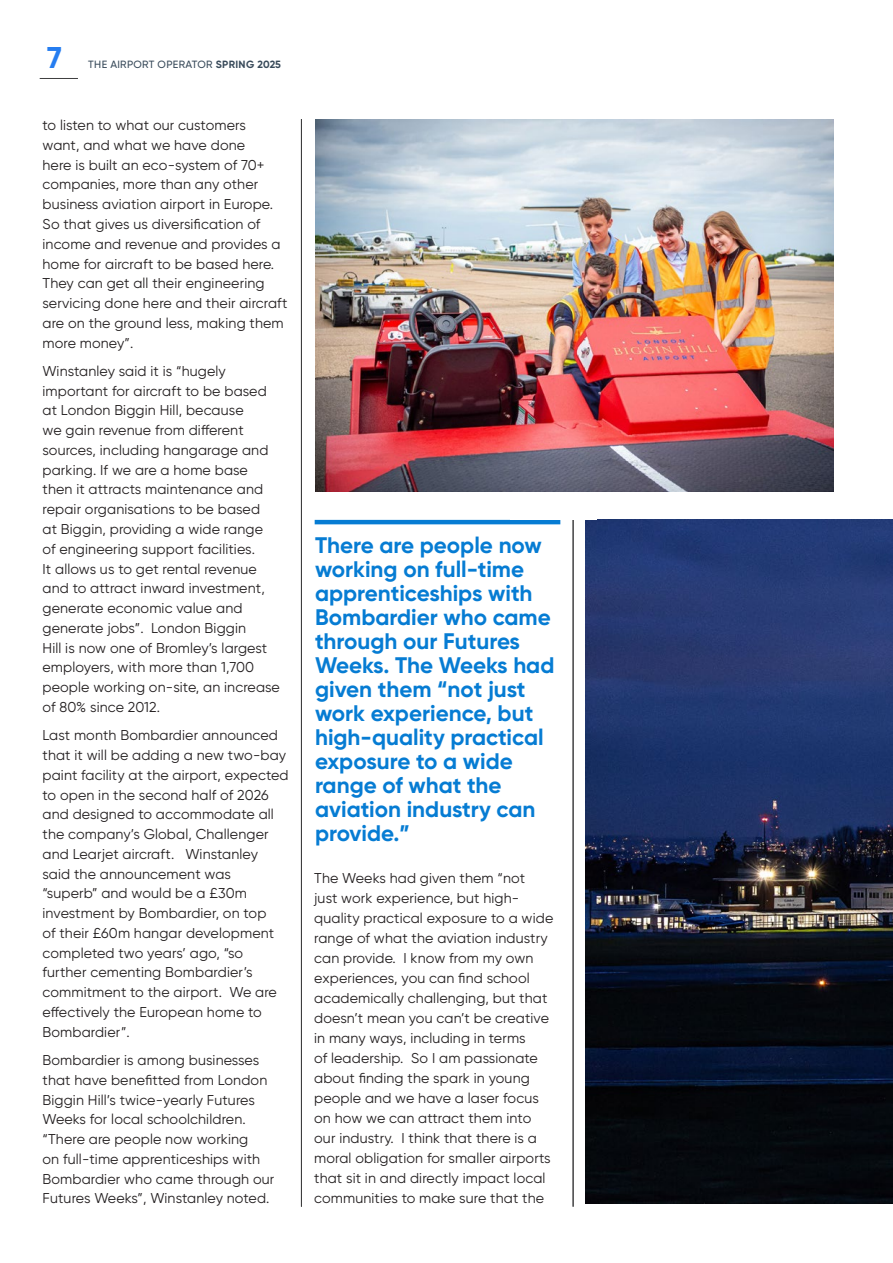
<style>
.page{position:relative;width:893px;height:1263px;background:#fff}
.page>*{position:absolute;margin:0;border:0;box-sizing:border-box;transform-origin:0 0}
.t1{font:700 30px "Gilroy";color:#267df0}
.t2{font:700 22.5px/24px "Gilroy";color:#067cd3}
.t3{font:14.25px/19.8px "Gilroy";letter-spacing:.01em;color:#231f20}
.t4{font:500 10.5px "Gilroy";letter-spacing:.03em;color:#384a5a}
.s1{font-weight:700}
</style>
<div class="page">
<hr style="left:40px;top:78px;width:38px;height:1px;background:#3e3e3f">
<hr style="left:301px;top:119px;width:1px;height:1088px;background:#3e3e3f">
<hr style="left:573px;top:491px;width:1px;height:716px;background:#3e3e3f">
<hr style="left:315px;top:520px;width:245px;height:4px;background:#067cd3">
<img style="left:586px;top:519px;width:307px;height:684px">
<div style="left:510px;top:491px;width:87px;height:29px;background:#fff"></div>
<img style="left:315px;top:119px;width:519px;height:372px">
<h1 class="t1" style="left:47px;top:39px;width:16px">7</h1>
<p class="t4" style="left:88px;top:58px;width:194px">THE AIRPORT OPERATOR <span class="s1">SPRING 2025</span></p>
<p class="t3" style="left:43px;top:115px;width:247px">to listen to what our customers<br>want, and what we have done<br>here is built an eco-system of 70+ companies, more than any other business aviation airport in Europe.<br>So that gives us diversification of income and revenue and provides a home for aircraft to be based here.<br>They can get all their engineering servicing done here and their aircraft are on the ground less, making them more money”.</p>
<p class="t3" style="left:43px;top:361px;width:239px">Winstanley said it is “hugely important for aircraft to be based at London Biggin Hill, because<br>we gain revenue from different sources, including hangarage and parking. If we are a home base then it attracts maintenance and repair organisations to be based<br>at Biggin, providing a wide range<br>of engineering support facilities.<br>It allows us to get rental revenue and to attract inward investment, generate economic value and generate jobs”. London Biggin<br>Hill is now one of Bromley’s largest employers, with more than 1,700 people working on-site, an increase of 80% since 2012.</p>
<p class="t3" style="left:43px;top:725px;width:248px">Last month Bombardier announced that it will be adding a new two-bay paint facility at the airport, expected to open in the second half of 2026 and designed to accommodate all the company’s Global, Challenger and Learjet aircraft. Winstanley said the announcement was “superb” and would be a £30m investment by Bombardier, on top<br>of their £60m hangar development completed two years’ ago, “so further cementing Bombardier’s commitment to the airport. We are effectively the European home to<br>Bombardier”.</p>
<p class="t3" style="left:43px;top:1050px;width:233px">Bombardier is among businesses that have benefitted from London Biggin Hill’s twice-yearly Futures Weeks for local schoolchildren. “There are people now working<br>on full-time apprenticeships with Bombardier who came through our Futures Weeks”, Winstanley noted.</p>
<p class="t2" style="left:315px;top:533px;width:241px">There are people now working on full-time apprenticeships with<br>Bombardier who came through our Futures<br>Weeks. The Weeks had given them “not just work experience, but high-quality practical exposure to a wide range of what the aviation industry can provide.”</p>
<p class="t3" style="left:314px;top:868px;width:241px">The Weeks had given them “not<br>just work experience, but high&shy;quality practical exposure to a wide range of what the aviation industry can provide. I know from my own experiences, you can find school academically challenging, but that doesn’t mean you can’t be creative in many ways, including in terms<br>of leadership. So I am passionate about finding the spark in young people and we have a laser focus on how we can attract them into our industry. I think that there is a moral obligation for smaller airports that sit in and directly impact local communities to make sure that the</p>
</div>
